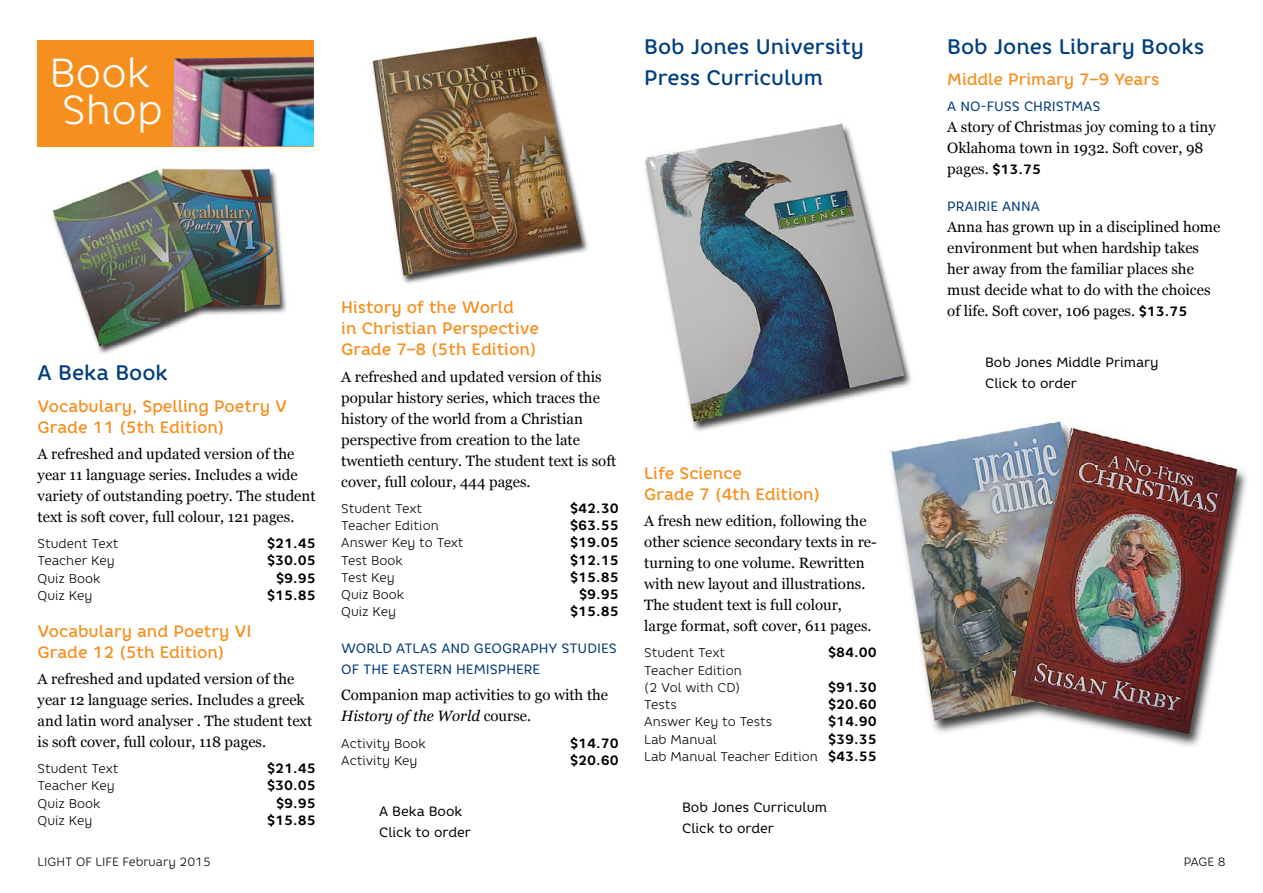
<style>
.page{position:relative;width:1263px;height:893px;background:#fff}
.page>*{position:absolute;margin:0;border:0;box-sizing:border-box;transform-origin:0 0}
.t1{font:300 40.5px/37.5px "Core Rhino 35";color:#fff}
.t2{font:500 21px/31.5px "Core Rhino 55";color:#003e7e}
.t3{font:500 16.5px/21px "Core Rhino 55";color:#f78f1e}
.t4{font:15px/21px "Georgia";color:#000}
.t5{font:700 13.5px "Core Rhino 65";color:#000}
.t6{font:13.5px/21px "Core Rhino 45";color:#000}
.t7{font:13.5px/21px "Core Rhino 45";color:#003976}
.t8{font:300 12.75px/17.2px "Core Rhino 35";color:#000}
.t9{font:300 12px "Core Rhino 35";color:#000}
.s1{font-style:italic}
.s2{font-family:"Core Rhino 65";font-weight:700;font-size:13.5px}
</style>
<div class="page">
<img style="left:372px;top:36px;width:216px;height:248px">
<img style="left:890px;top:421px;width:357px;height:325px">
<img style="left:645px;top:123px;width:281px;height:315px">
<div style="left:37px;top:40px;width:277px;height:106px;background:#f78f1e"></div>
<img style="left:173px;top:57px;width:141px;height:89px">
<img style="left:52px;top:168px;width:235px;height:186px">
<h1 class="t1" style="left:50px;top:53px;width:115px">Book<br>Shop</h1>
<h2 class="t2" style="left:644px;top:30px;width:221px">Bob Jones University<br>Press Curriculum</h2>
<h2 class="t2" style="left:38px;top:357px;width:132px">A Beka Book</h2>
<p class="t3" style="left:38px;top:395px;width:251px">Vocabulary, Spelling Poetry V<br>Grade 11 (5th Edition)</p>
<p class="t4" style="left:38px;top:443px;width:279px">A refreshed and updated version of the year 11 language series. Includes a wide variety of outstanding poetry. The student text is soft cover, full colour, 121 pages.</p>
<p class="t8" style="left:38px;top:535px;width:82px">Student Text</p>
<p class="t5" style="left:267px;top:535px;width:50px">$21.45</p>
<p class="t8" style="left:38px;top:552px;width:79px">Teacher Key</p>
<p class="t5" style="left:267px;top:552px;width:50px">$30.05</p>
<p class="t8" style="left:38px;top:569px;width:64px">Quiz Book</p>
<p class="t5" style="left:276px;top:569px;width:41px">$9.95</p>
<p class="t8" style="left:38px;top:587px;width:56px">Quiz Key</p>
<p class="t5" style="left:267px;top:586px;width:50px">$15.85</p>
<p class="t3" style="left:38px;top:620px;width:215px">Vocabulary and Poetry VI<br>Grade 12 (5th Edition)</p>
<p class="t4" style="left:38px;top:668px;width:276px">A refreshed and updated version of the year 12 language series. Includes a greek and latin word analyser . The student text is soft cover, full colour, 118 pages.</p>
<p class="t8" style="left:38px;top:760px;width:82px">Student Text</p>
<p class="t5" style="left:267px;top:760px;width:50px">$21.45</p>
<p class="t8" style="left:38px;top:777px;width:79px">Teacher Key</p>
<p class="t5" style="left:267px;top:777px;width:50px">$30.05</p>
<p class="t8" style="left:38px;top:794px;width:64px">Quiz Book</p>
<p class="t5" style="left:276px;top:794px;width:41px">$9.95</p>
<p class="t8" style="left:38px;top:812px;width:56px">Quiz Key</p>
<p class="t5" style="left:267px;top:811px;width:50px">$15.85</p>
<p class="t3" style="left:341px;top:297px;width:199px">History of the World<br>in Christian Perspective<br>Grade 7–8 (5th Edition)</p>
<p class="t4" style="left:341px;top:366px;width:277px">A refreshed and updated version of this popular history series, which traces the history of the world from a Christian perspective from creation to the late twentieth century. The student text is soft cover, full colour, 444 pages.</p>
<p class="t8" style="left:341px;top:500px;width:82px">Student Text</p>
<p class="t5" style="left:570px;top:499px;width:50px">$42.30</p>
<p class="t8" style="left:341px;top:517px;width:99px">Teacher Edition</p>
<p class="t5" style="left:570px;top:517px;width:50px">$63.55</p>
<p class="t8" style="left:341px;top:534px;width:124px">Answer Key to Text</p>
<p class="t5" style="left:570px;top:534px;width:50px">$19.05</p>
<p class="t8" style="left:341px;top:551px;width:63px">Test Book</p>
<p class="t5" style="left:570px;top:551px;width:50px">$12.15</p>
<p class="t8" style="left:341px;top:569px;width:55px">Test Key</p>
<p class="t5" style="left:570px;top:568px;width:50px">$15.85</p>
<p class="t8" style="left:341px;top:586px;width:64px">Quiz Book</p>
<p class="t5" style="left:579px;top:586px;width:41px">$9.95</p>
<p class="t8" style="left:341px;top:603px;width:56px">Quiz Key</p>
<p class="t5" style="left:570px;top:603px;width:50px">$15.85</p>
<p class="t7" style="left:341px;top:638px;width:277px">WORLD ATLAS AND GEOGRAPHY STUDIES<br>OF THE EASTERN HEMISPHERE</p>
<p class="t4" style="left:341px;top:685px;width:268px">Companion map activities to go with the<br><span class="s1">History of the World</span> course.</p>
<p class="t8" style="left:341px;top:734px;width:86px">Activity Book</p>
<p class="t5" style="left:570px;top:734px;width:50px">$14.70</p>
<p class="t8" style="left:341px;top:752px;width:78px">Activity Key</p>
<p class="t5" style="left:570px;top:751px;width:50px">$20.60</p>
<p class="t6" style="left:379px;top:800px;width:93px">A Beka Book<br>Click to order</p>
<p class="t3" style="left:644px;top:462px;width:177px">Life Science<br>Grade 7 (4th Edition)</p>
<p class="t4" style="left:644px;top:511px;width:234px">A fresh new edition, following the other science secondary texts in re&shy;turning to one volume. Rewritten with new layout and illustrations.<br>The student text is full colour, large format, soft cover, 611 pages.</p>
<p class="t8" style="left:644px;top:644px;width:82px">Student Text</p>
<p class="t5" style="left:828px;top:644px;width:50px">$84.00</p>
<p class="t8" style="left:644px;top:661px;width:99px">Teacher Edition (2 Vol with CD)</p>
<p class="t5" style="left:828px;top:678px;width:50px">$91.30</p>
<p class="t8" style="left:644px;top:696px;width:34px">Tests</p>
<p class="t5" style="left:828px;top:696px;width:50px">$20.60</p>
<p class="t8" style="left:644px;top:713px;width:130px">Answer Key to Tests</p>
<p class="t5" style="left:828px;top:713px;width:50px">$14.90</p>
<p class="t8" style="left:644px;top:730px;width:74px">Lab Manual</p>
<p class="t5" style="left:828px;top:730px;width:50px">$39.35</p>
<p class="t8" style="left:644px;top:748px;width:234px">Lab Manual Teacher Edition <span class="s2">$43.55</span></p>
<p class="t6" style="left:682px;top:796px;width:147px">Bob Jones Curriculum<br>Click to order</p>
<h2 class="t2" style="left:947px;top:30px;width:258px">Bob Jones Library Books</h2>
<p class="t3" style="left:947px;top:69px;width:214px">Middle Primary 7–9 Years</p>
<p class="t7" style="left:947px;top:96px;width:155px">A NO-FUSS CHRISTMAS</p>
<p class="t4" style="left:947px;top:117px;width:270px">A story of Christmas joy coming to a tiny<br>Oklahoma town in 1932. Soft cover, 98 pages. <span class="s2">$13.75</span></p>
<p class="t7" style="left:947px;top:196px;width:94px">PRAIRIE ANNA</p>
<p class="t4" style="left:947px;top:217px;width:275px">Anna has grown up in a disciplined home environment but when hardship takes her away from the familiar places she must decide what to do with the choices of life. Soft cover, 106 pages. <span class="s2">$13.75</span></p>
<p class="t6" style="left:985px;top:352px;width:175px">Bob Jones Middle Primary<br>Click to order</p>
<p class="t9" style="left:38px;top:855px;width:175px">LIGHT OF LIFE February 2015</p>
<p class="t9" style="left:1184px;top:855px;width:44px">PAGE 8</p>
</div>
